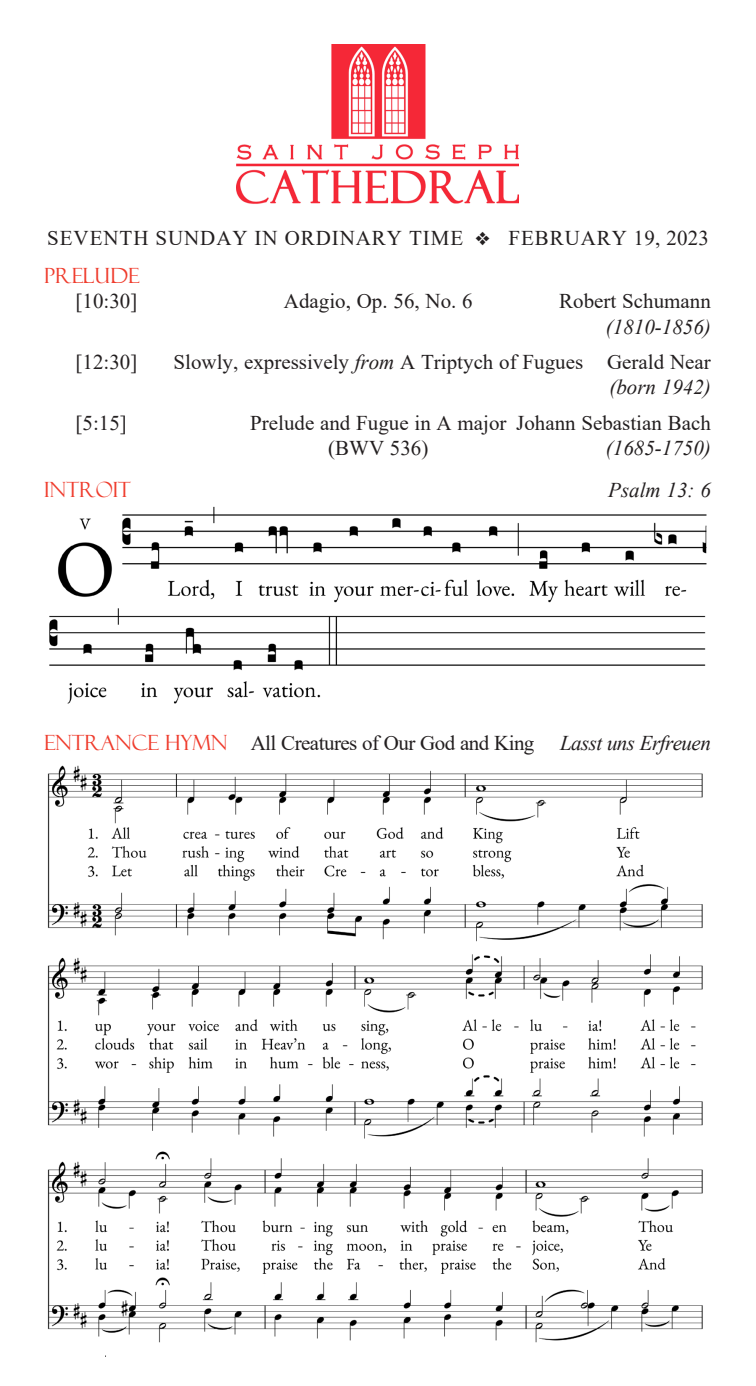
<style>
.page{position:relative;width:756px;height:1386px;background:#fff}
.page>*{position:absolute;margin:0;border:0;box-sizing:border-box;transform-origin:0 0}
.t1{font:21px "Times New Roman";color:#231f20}
.t2{font:21px "Times New Roman";letter-spacing:-.025em;color:#231f20}
.t3{font:21px "Times New Roman";letter-spacing:.045em;color:#231f20}
.t4{font:italic 21px "Times New Roman";color:#231f20}
.t5{font:21px "Felix Titling";color:#ef3b2c}
.s1{font-style:italic}
.s2{font-family:"Felix Titling";color:#ef3b2c}
</style>
<div class="page">
<img style="left:236px;top:44px;width:283px;height:160px">
<img style="left:49px;top:506px;width:658px;height:198px">
<img style="left:47px;top:765px;width:656px;height:591px">
<p class="t3" style="left:47px;top:223px;width:663px">SEVENTH SUNDAY IN ORDINARY TIME ❖ FEBRUARY 19, 2023</p>
<p class="t5" style="left:44px;top:264px;width:97px">PRELUDE</p>
<p class="t1" style="left:76px;top:286px;width:63px">[10:30]</p>
<p class="t1" style="left:284px;top:286px;width:190px">Adagio, Op. 56, No. 6</p>
<p class="t1" style="left:559px;top:286px;width:153px">Robert Schumann</p>
<p class="t4" style="left:606px;top:312px;width:106px">(1810-1856)</p>
<p class="t1" style="left:76px;top:347px;width:63px">[12:30]</p>
<p class="t1" style="left:174px;top:347px;width:539px">Slowly, expressively <span class="s1">from</span> A Triptych of Fugues Gerald Near</p>
<p class="t4" style="left:609px;top:373px;width:103px">(born 1942)</p>
<p class="t1" style="left:76px;top:408px;width:53px">[5:15]</p>
<p class="t1" style="left:250px;top:408px;width:462px">Prelude and Fugue in A major Johann Sebastian Bach</p>
<p class="t1" style="left:328px;top:433px;width:102px">(BWV 536)</p>
<p class="t4" style="left:606px;top:434px;width:106px">(1685-1750)</p>
<p class="t5" style="left:44px;top:478px;width:88px">INTROIT</p>
<p class="t4" style="left:608px;top:476px;width:104px">Psalm 13: 6</p>
<p class="t2" style="left:44px;top:728px;width:668px"><span class="s2">ENTRANCE HYMN</span> All Creatures of Our God and King <span class="s1">Lasst uns Erfreuen</span></p>
</div>
